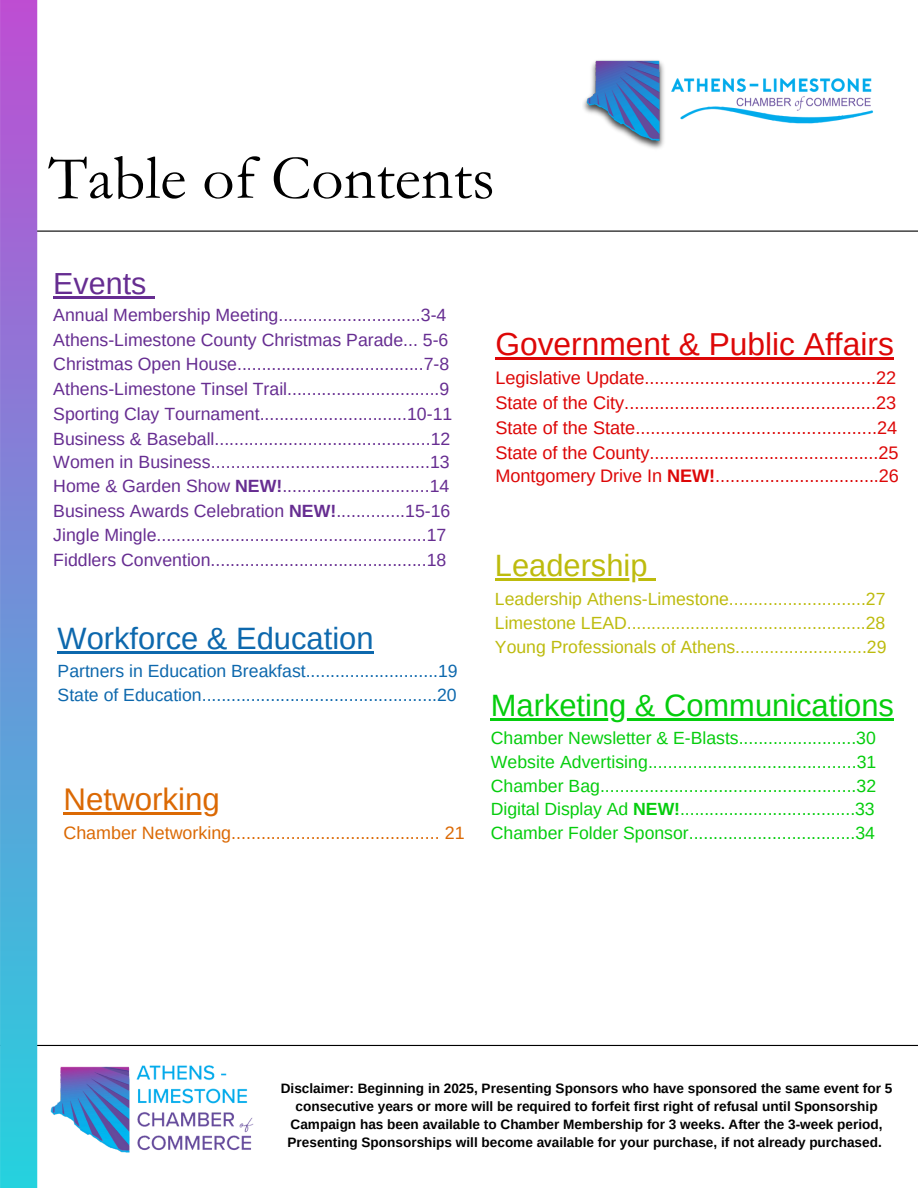
<style>
.page{position:relative;width:918px;height:1188px;background:#fff}
.page>*{position:absolute;margin:0;border:0;box-sizing:border-box;transform-origin:0 0}
.t1{font:63.45px "Garamond";color:#000}
.t2{font:31.8px "Arimo";color:#dd0707}
.t3{font:31.35px "Arimo";color:#db6904}
.t4{font:30.9px "Arimo";color:#05cd0d}
.t5{font:30.9px "Arimo";color:#0d68ad}
.t6{font:30.9px "Arimo";color:#bdbb0d}
.t7{font:30.45px "Arimo";color:#662d91}
.t8{font:18.15px/24.5px "Arimo";color:#dd0707}
.t9{font:17.85px "Arimo";color:#db6904}
.t10{font:17.7px/24.6px "Arimo";color:#662d91}
.t11{font:17.7px/23.7px "Arimo";color:#05cd0d;text-align:justify}
.t12{font:17.7px/23.7px "Arimo";color:#0d68ad}
.t13{font:17.55px/24px "Arimo";color:#bdbb0d;text-align:justify}
.t14{font:700 13.65px/18px "Arimo";color:#000;text-align:center}
.s1{font-weight:700}
</style>
<div class="page">
<hr style="left:19px;top:231px;width:899px;height:1px;background:#000">
<hr style="left:0;top:1045px;width:918px;height:1px;background:#000">
<img style="left:50px;top:1065px;width:204px;height:88px">
<hr style="left:53px;top:296px;width:94px;height:2px;background:#662d91">
<svg style="left:147px;top:296px;width:8px;height:2px"></svg>
<hr style="left:58px;top:651px;width:316px;height:2px;background:#0d68ad">
<hr style="left:63px;top:812px;width:157px;height:3px;background:#db6904">
<hr style="left:495px;top:357px;width:399px;height:3px;background:#dd0707">
<hr style="left:495px;top:578px;width:153px;height:2px;background:#bdbb0d">
<svg style="left:648px;top:578px;width:8px;height:2px"></svg>
<hr style="left:491px;top:718px;width:403px;height:3px;background:#05cd0d">
<svg style="left:0;top:0;width:37px;height:1188px;background:#718fd8"></svg>
<img style="left:583px;top:60px;width:290px;height:89px">
<p class="t1" style="left:48px;top:143px;width:448px">Table of Contents</p>
<h1 class="t7" style="left:53px;top:266px;width:95px">Events</h1>
<h1 class="t10" style="left:53px;top:302px;width:401px">Annual Membership Meeting.............................3-4<br>Athens-Limestone County Christmas Parade... 5-6<br>Christmas Open House......................................7-8<br>Athens-Limestone Tinsel Trail...............................9<br>Sporting Clay Tournament..............................10-11<br>Business &amp; Baseball............................................12<br>Women in Business............................................13<br>Home &amp; Garden Show <span class="s1">NEW!</span>..............................14<br>Business Awards Celebration <span class="s1">NEW!</span>..............15-16<br>Jingle Mingle.......................................................17<br>Fiddlers Convention............................................18</h1>
<h2 class="t5" style="left:58px;top:621px;width:318px">Workforce &amp; Education</h2>
<h2 class="t12" style="left:58px;top:659px;width:402px">Partners in Education Breakfast...........................19<br>State of Education................................................20</h2>
<h2 class="t3" style="left:63px;top:782px;width:158px">Networking</h2>
<h2 class="t9" style="left:63px;top:823px;width:403px">Chamber Networking.......................................... 21</h2>
<h2 class="t2" style="left:495px;top:326px;width:400px">Government &amp; Public Affairs</h2>
<h2 class="t8" style="left:495px;top:366px;width:405px">Legislative Update..............................................22<br>State of the City..................................................23<br>State of the State................................................24<br>State of the County..............................................25<br>Montgomery Drive In <span class="s1">NEW!</span>.................................26</h2>
<h2 class="t6" style="left:495px;top:548px;width:154px">Leadership</h2>
<h2 class="t13" style="left:495px;top:586px;width:393px">Leadership Athens-Limestone............................27<br>Limestone LEAD.................................................28<br>Young Professionals of Athens...........................29</h2>
<h2 class="t4" style="left:491px;top:688px;width:405px">Marketing &amp; Communications</h2>
<h2 class="t11" style="left:491px;top:726px;width:387px">Chamber Newsletter &amp; E-Blasts........................30<br>Website Advertising..........................................31<br>Chamber Bag....................................................32<br>Digital Display Ad <span class="s1">NEW!</span>....................................33<br>Chamber Folder Sponsor..................................34</h2>
<p class="t14" style="left:281px;top:1079px;width:613px">Disclaimer: Beginning in 2025, Presenting Sponsors who have sponsored the same event for 5 consecutive years or more will be required to forfeit first right of refusal until Sponsorship Campaign has been available to Chamber Membership for 3 weeks. After the 3-week period, Presenting Sponsorships will become available for your purchase, if not already purchased.</p>
</div>
